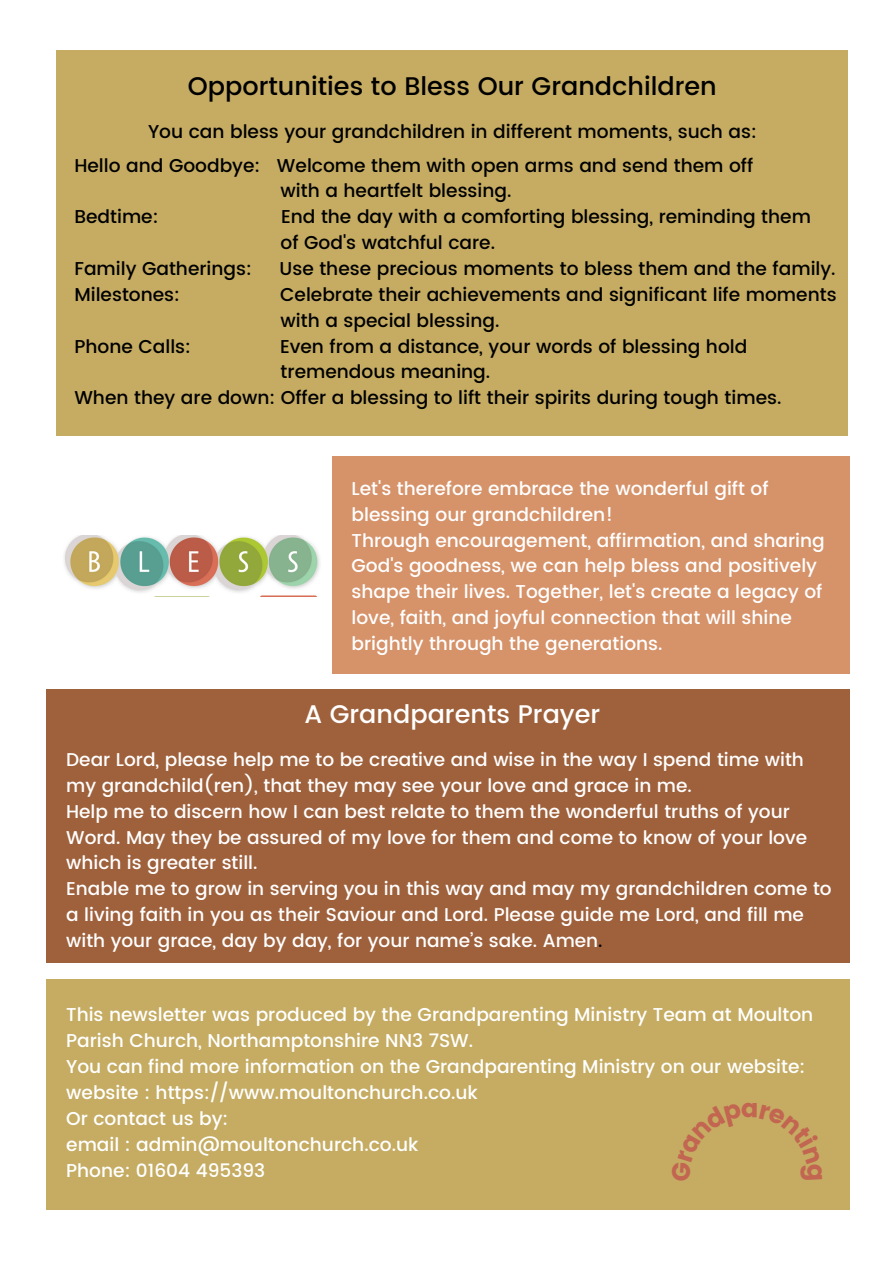
<style>
.page{position:relative;width:893px;height:1264px;background:#fff}
.page>*{position:absolute;margin:0;border:0;box-sizing:border-box;transform-origin:0 0}
.t1{font:500 25.5px "Poppins";color:#000}
.t2{font:500 25.5px "Poppins";color:#fff}
.t3{font:500 18.6px/25.8px "Poppins";color:#fff}
.t4{font:500 18.6px "Poppins";color:#000}
.t5{font:500 18.45px/25.8px "Poppins";color:#fff}
.s1{color:#000}
</style>
<div class="page">
<div style="left:56px;top:50px;width:792px;height:385px;background:#c5ac62"></div>
<div style="left:332px;top:456px;width:517px;height:217px;background:#d69269"></div>
<img style="left:64px;top:535px;width:256px;height:61px">
<div style="left:46px;top:689px;width:803px;height:273px;background:#9f613c"></div>
<div style="left:46px;top:978px;width:803px;height:231px;background:#c5ac62"></div>
<p class="t1" style="left:188px;top:72px;width:530px">Opportunities to Bless Our Grandchildren</p>
<p class="t4" style="left:148px;top:121px;width:610px">You can bless your grandchildren in different moments, such as:</p>
<p class="t4" style="left:74px;top:154px;width:680px">Hello and Goodbye: Welcome them with open arms and send them off</p>
<p class="t4" style="left:280px;top:180px;width:232px">with a heartfelt blessing.</p>
<p class="t4" style="left:74px;top:206px;width:85px">Bedtime:</p>
<p class="t4" style="left:281px;top:206px;width:531px">End the day with a comforting blessing, reminding them</p>
<p class="t4" style="left:280px;top:232px;width:216px">of God's watchful care.</p>
<p class="t4" style="left:74px;top:258px;width:179px">Family Gatherings:</p>
<p class="t4" style="left:279px;top:258px;width:557px">Use these precious moments to bless them and the family.</p>
<p class="t4" style="left:74px;top:283px;width:107px">Milestones:</p>
<p class="t4" style="left:280px;top:283px;width:558px">Celebrate their achievements and significant life moments</p>
<p class="t4" style="left:280px;top:309px;width:220px">with a special blessing.</p>
<p class="t4" style="left:74px;top:335px;width:118px">Phone Calls:</p>
<p class="t4" style="left:280px;top:335px;width:469px">Even from a distance, your words of blessing hold</p>
<p class="t4" style="left:280px;top:361px;width:211px">tremendous meaning.</p>
<p class="t4" style="left:74px;top:387px;width:708px">When they are down: Offer a blessing to lift their spirits during tough times.</p>
<p class="t3" style="left:351px;top:475px;width:418px">Let's therefore embrace the wonderful gift of blessing our grandchildren!</p>
<p class="t3" style="left:351px;top:527px;width:474px">Through encouragement, affirmation, and sharing God's goodness, we can help bless and positively shape their lives. Together, let's create a legacy of love, faith, and joyful connection that will shine brightly through the generations.</p>
<p class="t2" style="left:304px;top:699px;width:297px">A Grandparents Prayer</p>
<p class="t5" style="left:66px;top:746px;width:739px">Dear Lord, please help me to be creative and wise in the way I spend time with my grandchild(ren), that they may see your love and grace in me.</p>
<p class="t5" style="left:66px;top:798px;width:742px">Help me to discern how I can best relate to them the wonderful truths of your<br>Word. May they be assured of my love for them and come to know of your love which is greater still.</p>
<p class="t5" style="left:66px;top:876px;width:766px">Enable me to grow in serving you in this way and may my grandchildren come to a living faith in you as their Saviour and Lord. Please guide me Lord, and fill me with your grace, day by day, for your name’s sake. Amen<span class="s1">.</span></p>
<p class="t3" style="left:66px;top:1002px;width:748px">This newsletter was produced by the Grandparenting Ministry Team at Moulton<br>Parish Church, Northamptonshire NN3 7SW.</p>
<p class="t3" style="left:66px;top:1053px;width:740px">You can find more information on the Grandparenting Ministry on our website:</p>
<p class="t3" style="left:66px;top:1079px;width:413px">website : https://www.moultonchurch.co.uk</p>
<p class="t3" style="left:66px;top:1105px;width:164px">Or contact us by:</p>
<p class="t3" style="left:66px;top:1131px;width:353px">email : admin@moultonchurch.co.uk</p>
<p class="t3" style="left:66px;top:1157px;width:201px">Phone: 01604 495393</p>
</div>
